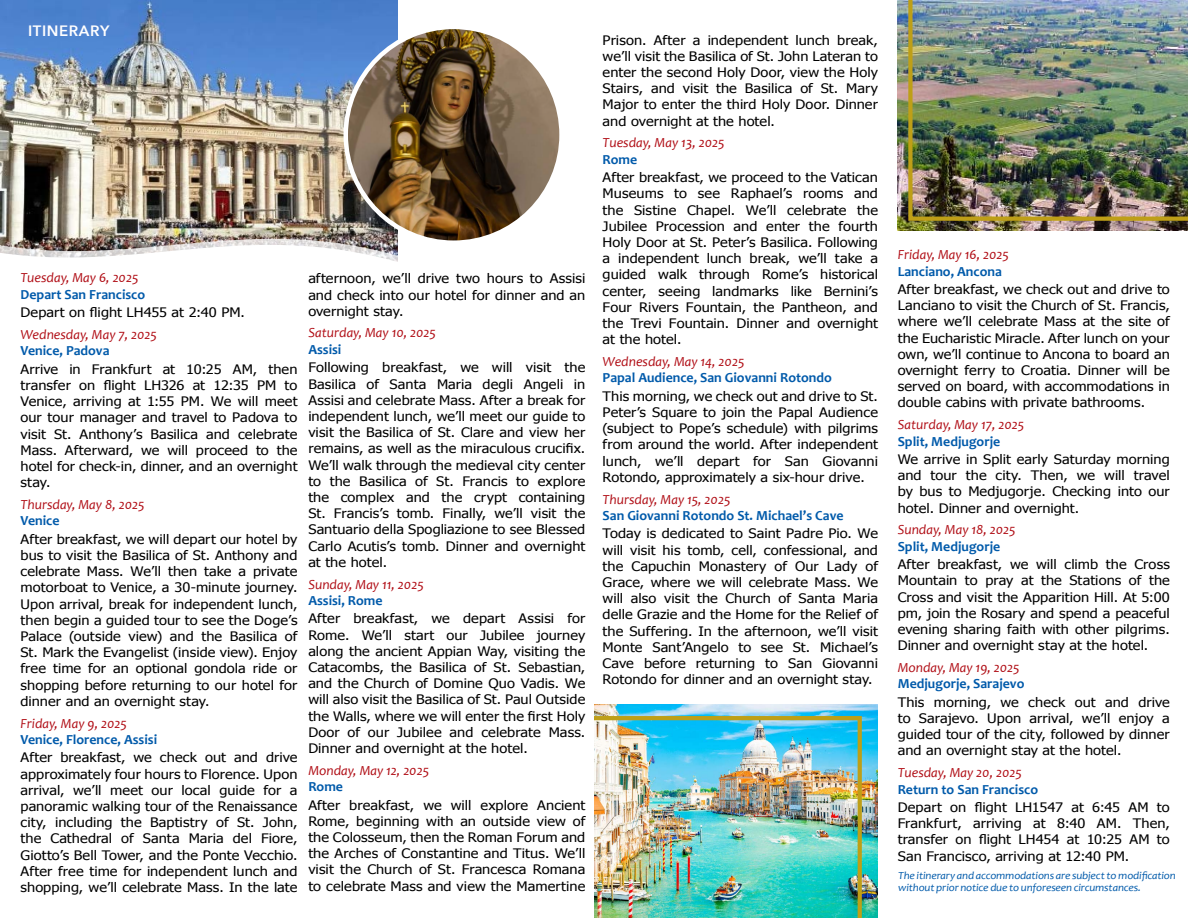
<style>
.page{position:relative;width:1188px;height:918px;background:#fff}
.page>*{position:absolute;margin:0;border:0;box-sizing:border-box;transform-origin:0 0}
.Titles{font:600 15px "Avenir Next";letter-spacing:.04em;color:#fff}
.DATES{font:italic 13.8px "Candara";color:#b00d15}
.TITLES{font:700 13.8px "Candara";color:#015aaa}
.BODY{font:13.05px/16.2px "Tahoma";letter-spacing:.005em;color:#000;text-align:justify;scale:1.11 1}
.BODY-2{font:italic 10.8px/12px "Candara";letter-spacing:-.015em;color:#015aaa;scale:1.06 1}
</style>
<div class="page">
<img style="left:0;top:0;width:397px;height:180px">
<img style="left:0;top:180px;width:398px;height:65px">
<svg style="left:0;top:245px;width:398px;height:17px"></svg>
<img style="left:346px;top:27px;width:216px;height:216px;border-radius:108px">
<img style="left:594px;top:704px;width:283px;height:214px">
<img style="left:897px;top:0;width:291px;height:230px">
<img style="left:908px;top:0;width:280px;height:221px">
<img style="left:594px;top:716px;width:268px;height:202px">
<p class="Titles" style="left:28px;top:18px;width:83px">ITINERARY</p>
<p class="DATES" style="left:21px;top:269px;width:119px">Tuesday, May 6, 2025</p>
<p class="TITLES" style="left:21px;top:286px;width:126px">Depart San Francisco</p>
<p class="BODY" style="left:21px;top:304px;width:204px">Depart on flight LH455 at 2:40 PM.</p>
<p class="DATES" style="left:21px;top:326px;width:138px">Wednesday, May 7, 2025</p>
<p class="TITLES" style="left:21px;top:343px;width:91px">Venice, Padova</p>
<p class="BODY" style="left:21px;top:360px;width:251px">Arrive in Frankfurt at 10:25 AM, then transfer on flight LH326 at 12:35 PM to Venice, arriving at 1:55 PM. We will meet our tour manager and travel to Padova to visit St. Anthony’s Basilica and celebrate Mass. Afterward, we will proceed to the hotel for check-in, dinner, and an overnight stay.</p>
<p class="DATES" style="left:21px;top:496px;width:125px">Thursday, May 8, 2025</p>
<p class="TITLES" style="left:21px;top:513px;width:41px">Venice</p>
<p class="BODY" style="left:21px;top:530px;width:251px">After breakfast, we will depart our hotel by bus to visit the Basilica of St. Anthony and celebrate Mass. We’ll then take a private motorboat to Venice, a 30-minute journey.<br>Upon arrival, break for independent lunch, then begin a guided tour to see the Doge’s Palace (outside view) and the Basilica of St. Mark the Evangelist (inside view). Enjoy free time for an optional gondola ride or shopping before returning to our hotel for dinner and an overnight stay.</p>
<p class="DATES" style="left:21px;top:715px;width:108px">Friday, May 9, 2025</p>
<p class="TITLES" style="left:21px;top:731px;width:138px">Venice, Florence, Assisi</p>
<p class="BODY" style="left:21px;top:749px;width:251px">After breakfast, we check out and drive approximately four hours to Florence. Upon arrival, we’ll meet our local guide for a panoramic walking tour of the Renaissance city, including the Baptistry of St. John, the Cathedral of Santa Maria del Fiore, Giotto’s Bell Tower, and the Ponte Vecchio.<br>After free time for independent lunch and shopping, we’ll celebrate Mass. In the late</p>
<p class="BODY" style="left:308px;top:270px;width:251px">afternoon, we’ll drive two hours to Assisi and check into our hotel for dinner and an overnight stay.</p>
<p class="DATES" style="left:308px;top:325px;width:129px">Saturday, May 10, 2025</p>
<p class="TITLES" style="left:308px;top:341px;width:35px">Assisi</p>
<p class="BODY" style="left:308px;top:359px;width:251px">Following breakfast, we will visit the Basilica of Santa Maria degli Angeli in Assisi and celebrate Mass. After a break for independent lunch, we’ll meet our guide to visit the Basilica of St. Clare and view her remains, as well as the miraculous crucifix.<br>We’ll walk through the medieval city center to the Basilica of St. Francis to explore the complex and the crypt containing St. Francis’s tomb. Finally, we’ll visit the Santuario della Spogliazione to see Blessed Carlo Acutis’s tomb. Dinner and overnight at the hotel.</p>
<p class="DATES" style="left:308px;top:576px;width:117px">Sunday, May 11, 2025</p>
<p class="TITLES" style="left:308px;top:592px;width:76px">Assisi, Rome</p>
<p class="BODY" style="left:308px;top:610px;width:251px">After breakfast, we depart Assisi for Rome. We’ll start our Jubilee journey along the ancient Appian Way, visiting the Catacombs, the Basilica of St. Sebastian, and the Church of Domine Quo Vadis. We will also visit the Basilica of St. Paul Outside the Walls, where we will enter the first Holy Door of our Jubilee and celebrate Mass.<br>Dinner and overnight at the hotel.</p>
<p class="DATES" style="left:308px;top:762px;width:122px">Monday, May 12, 2025</p>
<p class="TITLES" style="left:308px;top:778px;width:36px">Rome</p>
<p class="BODY" style="left:308px;top:796px;width:251px">After breakfast, we will explore Ancient Rome, beginning with an outside view of the Colosseum, then the Roman Forum and the Arches of Constantine and Titus. We’ll visit the Church of St. Francesca Romana to celebrate Mass and view the Mamertine</p>
<p class="BODY" style="left:603px;top:31px;width:250px">Prison. After a independent lunch break, we’ll visit the Basilica of St. John Lateran to enter the second Holy Door, view the Holy Stairs, and visit the Basilica of St. Mary Major to enter the third Holy Door. Dinner and overnight at the hotel.</p>
<p class="DATES" style="left:603px;top:135px;width:123px">Tuesday, May 13, 2025</p>
<p class="TITLES" style="left:603px;top:151px;width:36px">Rome</p>
<p class="BODY" style="left:603px;top:169px;width:250px">After breakfast, we proceed to the Vatican Museums to see Raphael’s rooms and the Sistine Chapel. We’ll celebrate the Jubilee Procession and enter the fourth Holy Door at St. Peter’s Basilica. Following a independent lunch break, we’ll take a guided walk through Rome’s historical center, seeing landmarks like Bernini’s Four Rivers Fountain, the Pantheon, and the Trevi Fountain. Dinner and overnight at the hotel.</p>
<p class="DATES" style="left:603px;top:353px;width:143px">Wednesday, May 14, 2025</p>
<p class="TITLES" style="left:603px;top:370px;width:231px">Papal Audience, San Giovanni Rotondo</p>
<p class="BODY" style="left:603px;top:387px;width:250px">This morning, we check out and drive to St.<br>Peter’s Square to join the Papal Audience (subject to Pope’s schedule) with pilgrims from around the world. After independent lunch, we’ll depart for San Giovanni Rotondo, approximately a six-hour drive.</p>
<p class="DATES" style="left:603px;top:491px;width:129px">Thursday, May 15, 2025</p>
<p class="TITLES" style="left:603px;top:507px;width:242px">San Giovanni Rotondo St. Michael’s Cave</p>
<p class="BODY" style="left:603px;top:525px;width:250px">Today is dedicated to Saint Padre Pio. We will visit his tomb, cell, confessional, and the Capuchin Monastery of Our Lady of Grace, where we will celebrate Mass. We will also visit the Church of Santa Maria delle Grazie and the Home for the Relief of the Suffering. In the afternoon, we’ll visit Monte Sant’Angelo to see St. Michael’s Cave before returning to San Giovanni Rotondo for dinner and an overnight stay.</p>
<p class="DATES" style="left:898px;top:246px;width:113px">Friday, May 16, 2025</p>
<p class="TITLES" style="left:898px;top:263px;width:106px">Lanciano, Ancona</p>
<p class="BODY" style="left:898px;top:280px;width:247px">After breakfast, we check out and drive to Lanciano to visit the Church of St. Francis, where we’ll celebrate Mass at the site of the Eucharistic Miracle. After lunch on your own, we’ll continue to Ancona to board an overnight ferry to Croatia. Dinner will be served on board, with accommodations in double cabins with private bathrooms.</p>
<p class="DATES" style="left:898px;top:416px;width:128px">Saturday, May 17, 2025</p>
<p class="TITLES" style="left:898px;top:433px;width:104px">Split, Medjugorje</p>
<p class="BODY" style="left:898px;top:451px;width:247px">We arrive in Split early Saturday morning and tour the city. Then, we will travel by bus to Medjugorje. Checking into our hotel. Dinner and overnight.</p>
<p class="DATES" style="left:898px;top:521px;width:119px">Sunday, May 18, 2025</p>
<p class="TITLES" style="left:898px;top:538px;width:104px">Split, Medjugorje</p>
<p class="BODY" style="left:898px;top:556px;width:247px">After breakfast, we will climb the Cross Mountain to pray at the Stations of the Cross and visit the Apparition Hill. At 5:00 pm, join the Rosary and spend a peaceful evening sharing faith with other pilgrims.<br>Dinner and overnight stay at the hotel.</p>
<p class="DATES" style="left:898px;top:659px;width:123px">Monday, May 19, 2025</p>
<p class="TITLES" style="left:898px;top:676px;width:128px">Medjugorje, Sarajevo</p>
<p class="BODY" style="left:898px;top:693px;width:247px">This morning, we check out and drive to Sarajevo. Upon arrival, we’ll enjoy a guided tour of the city, followed by dinner and an overnight stay at the hotel.</p>
<p class="DATES" style="left:898px;top:764px;width:126px">Tuesday, May 20, 2025</p>
<p class="TITLES" style="left:898px;top:781px;width:142px">Return to San Francisco</p>
<p class="BODY" style="left:898px;top:799px;width:247px">Depart on flight LH1547 at 6:45 AM to Frankfurt, arriving at 8:40 AM. Then, transfer on flight LH454 at 10:25 AM to San Francisco, arriving at 12:40 PM.</p>
<p class="BODY-2" style="left:898px;top:869px;width:263px">The itinerary and accommodations are subject to modification without prior notice due to unforeseen circumstances.</p>
</div>
